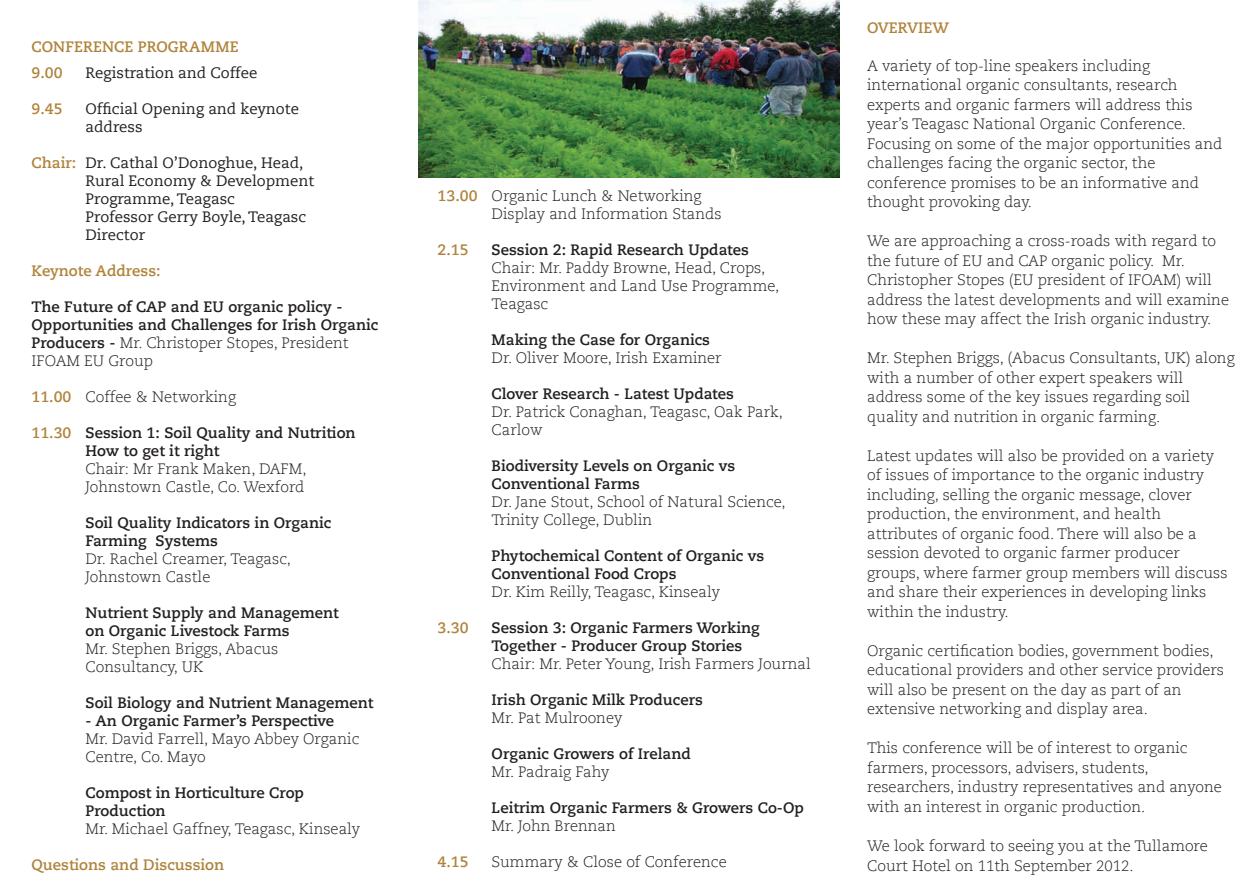
<style>
.page{position:relative;width:1258px;height:888px;background:#fff}
.page>*{position:absolute;margin:0;border:0;box-sizing:border-box;transform-origin:0 0}
.t1{font:300 15px/19.5px "Caecilia LT Std";color:#231f20}
.t2{font:700 15px/18px "Caecilia LT Std";color:#231f20}
.t3{font:15px/18px "Caecilia LT Std";color:#231f20}
.t4{font:700 15px/26.5px "Caecilia LT Std";color:#af833b}
.s1{font-weight:700;color:#af833b}
.s2{font-weight:300}
.s3{color:#af833b}
</style>
<div class="page">
<img style="left:418px;top:0;width:421px;height:177px">
<p class="t4" style="left:31px;top:33px;width:209px">CONFERENCE PROGRAMME<br>9.00</p>
<p class="t3" style="left:85px;top:64px;width:173px">Registration and Coffee</p>
<p class="t4" style="left:31px;top:96px;width:33px">9.45</p>
<p class="t3" style="left:85px;top:100px;width:215px">Official Opening and keynote address</p>
<p class="t3" style="left:85px;top:154px;width:230px;text-indent:-54px"><span class="s1">Chair:</span> Dr. Cathal O’Donoghue, Head,<br>Rural Economy &amp; Development<br>Programme, Teagasc<br>Professor Gerry Boyle, Teagasc<br>Director</p>
<p class="t4" style="left:31px;top:258px;width:131px">Keynote Address:</p>
<p class="t2" style="left:31px;top:298px;width:348px">The Future of CAP and EU organic policy - Opportunities and Challenges for Irish Organic Producers - <span class="s2">Mr. Christoper Stopes, President IFOAM EU Group</span></p>
<p class="t1" style="left:31px;top:387px;width:206px"><span class="s1">11.00</span> Coffee &amp; Networking</p>
<p class="t2" style="left:85px;top:424px;width:272px;text-indent:-54px"><span class="s3">11.30</span> Session 1: Soil Quality and Nutrition<br>How to get it right</p>
<p class="t1" style="left:85px;top:460px;width:223px;line-height:18px">Chair: Mr Frank Maken, DAFM,<br>Johnstown Castle, Co. Wexford</p>
<p class="t2" style="left:85px;top:514px;width:247px">Soil Quality Indicators in Organic<br>Farming Systems</p>
<p class="t1" style="left:85px;top:550px;width:207px;line-height:18px">Dr. Rachel Creamer, Teagasc,<br>Johnstown Castle</p>
<p class="t2" style="left:85px;top:604px;width:255px">Nutrient Supply and Management on Organic Livestock Farms</p>
<p class="t1" style="left:85px;top:640px;width:194px;line-height:18px">Mr. Stephen Briggs, Abacus<br>Consultancy, UK</p>
<p class="t2" style="left:85px;top:694px;width:289px">Soil Biology and Nutrient Management</p>
<p class="t2" style="left:85px;top:712px;width:250px">- An Organic Farmer’s Perspective</p>
<p class="t1" style="left:85px;top:730px;width:275px;line-height:18px">Mr. David Farrell, Mayo Abbey Organic<br>Centre, Co. Mayo</p>
<p class="t2" style="left:85px;top:784px;width:220px">Compost in Horticulture Crop<br>Production</p>
<p class="t1" style="left:85px;top:819px;width:276px">Mr. Michael Gaffney, Teagasc, Kinsealy</p>
<p class="t4" style="left:31px;top:852px;width:194px">Questions and Discussion</p>
<p class="t1" style="left:492px;top:188px;width:231px;line-height:18px;text-indent:-54px"><span class="s1">13.00</span> Organic Lunch &amp; Networking<br>Display and Information Stands</p>
<p class="t4" style="left:438px;top:237px;width:33px">2.15</p>
<p class="t2" style="left:492px;top:241px;width:259px">Session 2: Rapid Research Updates</p>
<p class="t1" style="left:492px;top:260px;width:289px;line-height:18px">Chair: Mr. Paddy Browne, Head, Crops,<br>Environment and Land Use Programme,<br>Teagasc</p>
<p class="t2" style="left:492px;top:331px;width:220px">Making the Case for Organics</p>
<p class="t1" style="left:492px;top:349px;width:232px">Dr. Oliver Moore, Irish Examiner</p>
<p class="t2" style="left:492px;top:385px;width:244px">Clover Research - Latest Updates</p>
<p class="t1" style="left:492px;top:404px;width:293px;line-height:18px">Dr. Patrick Conaghan, Teagasc, Oak Park,<br>Carlow</p>
<p class="t2" style="left:492px;top:457px;width:245px">Biodiversity Levels on Organic vs<br>Conventional Farms</p>
<p class="t1" style="left:492px;top:494px;width:296px;line-height:18px">Dr. Jane Stout, School of Natural Science,<br>Trinity College, Dublin</p>
<p class="t2" style="left:492px;top:547px;width:274px">Phytochemical Content of Organic vs<br>Conventional Food Crops</p>
<p class="t1" style="left:492px;top:583px;width:230px">Dr. Kim Reilly, Teagasc, Kinsealy</p>
<p class="t4" style="left:438px;top:615px;width:33px">3.30</p>
<p class="t2" style="left:492px;top:619px;width:270px">Session 3: Organic Farmers Working<br>Together - Producer Group Stories</p>
<p class="t1" style="left:492px;top:655px;width:321px">Chair: Mr. Peter Young, Irish Farmers Journal</p>
<p class="t2" style="left:492px;top:691px;width:213px">Irish Organic Milk Producers</p>
<p class="t1" style="left:492px;top:709px;width:132px">Mr. Pat Mulrooney</p>
<p class="t2" style="left:492px;top:745px;width:201px">Organic Growers of Ireland</p>
<p class="t1" style="left:492px;top:763px;width:119px">Mr. Padraig Fahy</p>
<p class="t2" style="left:492px;top:799px;width:314px">Leitrim Organic Farmers &amp; Growers Co-Op</p>
<p class="t1" style="left:492px;top:817px;width:126px">Mr. John Brennan</p>
<p class="t4" style="left:438px;top:849px;width:33px">4.15</p>
<p class="t1" style="left:492px;top:853px;width:237px">Summary &amp; Close of Conference</p>
<p class="t4" style="left:867px;top:15px;width:83px">OVERVIEW</p>
<p class="t1" style="left:867px;top:56px;width:357px">A variety of top-line speakers including international organic consultants, research experts and organic farmers will address this year’s Teagasc National Organic Conference.<br>Focusing on some of the major opportunities and challenges facing the organic sector, the conference promises to be an informative and thought provoking day.</p>
<p class="t1" style="left:867px;top:232px;width:363px">We are approaching a cross-roads with regard to the future of EU and CAP organic policy. Mr.<br>Christopher Stopes (EU president of IFOAM) will address the latest developments and will examine how these may affect the Irish organic industry.</p>
<p class="t1" style="left:867px;top:349px;width:369px">Mr. Stephen Briggs, (Abacus Consultants, UK) along with a number of other expert speakers will address some of the key issues regarding soil quality and nutrition in organic farming.</p>
<p class="t1" style="left:867px;top:446px;width:362px">Latest updates will also be provided on a variety of issues of importance to the organic industry including, selling the organic message, clover production, the environment, and health attributes of organic food. There will also be a session devoted to organic farmer producer groups, where farmer group members will discuss and share their experiences in developing links within the industry.</p>
<p class="t1" style="left:867px;top:641px;width:358px">Organic certification bodies, government bodies, educational providers and other service providers will also be present on the day as part of an extensive networking and display area.</p>
<p class="t1" style="left:867px;top:739px;width:356px">This conference will be of interest to organic farmers, processors, advisers, students, researchers, industry representatives and anyone with an interest in organic production.</p>
<p class="t1" style="left:867px;top:836px;width:342px">We look forward to seeing you at the Tullamore<br>Court Hotel on 11th September 2012.</p>
</div>
